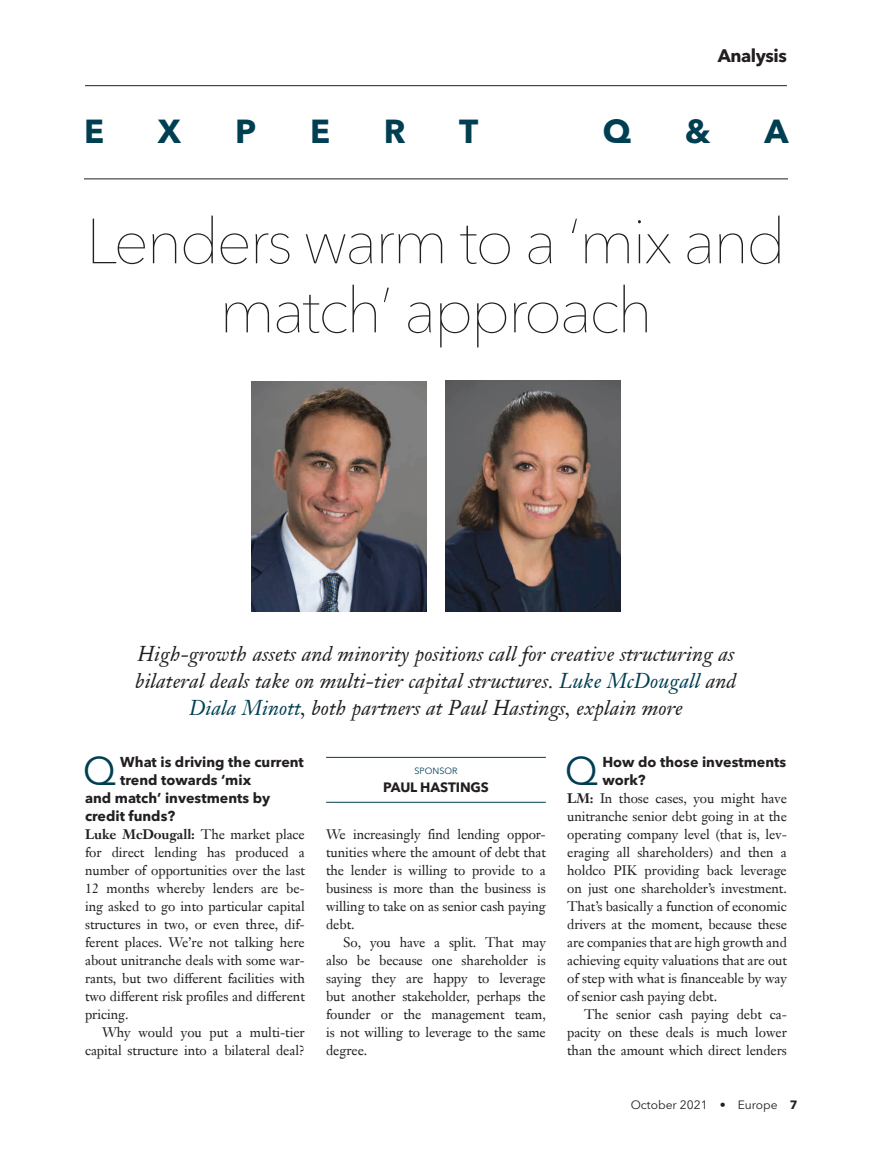
<style>
.page{position:relative;width:872px;height:1149px;background:#fff}
.page>*{position:absolute;margin:0;border:0;box-sizing:border-box;transform-origin:0 0}
.A_Headline_42_46_cen{font:200 63px/69px "Avenir Next LT Pro";letter-spacing:-.04em;color:#231f20;text-align:center}
.E_Analysis_Q_A_Quest{font:39.6px "Avenir Next LT Pro";color:#003f52}
.Keynote_Expert_RT_Pa{font:700 33px "Avenir Next LT Pro";color:#003f52}
.D_Standfirst_italic{font:italic 21px/27px "Janson Text LT Pro";letter-spacing:.005em;color:#231f20;text-align:center}
.t1{font:700 18px "Avenir Next LT Pro";letter-spacing:-.025em;color:#231f20}
.E_Analysis_Q_A_Quest-2{font:700 14.25px/18px "Avenir Next LT Pro";color:#231f20}
.G__Analysis_Body_Ind{font:13.5px/18px "Janson Text LT Pro";letter-spacing:-.005em;color:#231f20;text-align:justify}
.F_Analysis_Body_NO_i{font:13.5px/18px "Janson Text LT Pro";letter-spacing:-.005em;color:#231f20;text-align:justify}
.S1_Sponsor_CompanyNa{font:700 13.5px "Avenir Next LT Pro";letter-spacing:-.005em;color:#231f20}
.Folio_Date__Publicat{font:12px "Avenir Next LT Pro";color:#231f20}
.S_Sponsor_Label{font:9px "Avenir Next LT Pro";color:#003f52}
.s1{color:#003f52}
.s2{font-weight:700}
</style>
<div class="page">
<hr style="left:85px;top:85px;width:702px;height:1px;background:#231f20">
<hr style="left:326px;top:756px;width:220px;height:1px;background:#003f52">
<hr style="left:326px;top:801px;width:220px;height:1px;background:#003f52">
<img style="left:251px;top:381px;width:176px;height:230px">
<img style="left:445px;top:381px;width:175px;height:230px">
<hr style="left:84px;top:178px;width:704px;height:1px;background:#231f20">
<h3 class="t1" style="left:717px;top:45px;width:71px">Analysis</h3>
<p class="Keynote_Expert_RT_Pa" style="left:84px;top:111px;width:22px">E</p>
<p class="Keynote_Expert_RT_Pa" style="left:158px;top:111px;width:25px">X</p>
<p class="Keynote_Expert_RT_Pa" style="left:235px;top:111px;width:23px">P</p>
<p class="Keynote_Expert_RT_Pa" style="left:310px;top:111px;width:22px">E</p>
<p class="Keynote_Expert_RT_Pa" style="left:384px;top:111px;width:23px">R</p>
<p class="Keynote_Expert_RT_Pa" style="left:459px;top:111px;width:21px">T</p>
<p class="Keynote_Expert_RT_Pa" style="left:602px;top:111px;width:30px">Q</p>
<p class="Keynote_Expert_RT_Pa" style="left:685px;top:111px;width:27px">&amp;</p>
<p class="Keynote_Expert_RT_Pa" style="left:764px;top:111px;width:26px">A</p>
<p class="A_Headline_42_46_cen" style="left:86px;top:207px;width:701px">Lenders warm to a ‘mix and match’ approach</p>
<p class="D_Standfirst_italic" style="left:137px;top:640px;width:598px">High-growth assets and minority positions call for creative structuring as</p>
<p class="D_Standfirst_italic" style="left:136px;top:667px;width:602px">bilateral deals take on multi-tier capital structures. <span class="s1">Luke McDougall</span> and<br><span class="s1">Diala Minott</span>, both partners at Paul Hastings, explain more</p>
<p class="E_Analysis_Q_A_Quest" style="left:83px;top:746px;width:35px">Q</p>
<p class="E_Analysis_Q_A_Quest-2" style="left:120px;top:752px;width:185px">What is driving the current</p>
<p class="E_Analysis_Q_A_Quest-2" style="left:120px;top:770px;width:132px">trend towards ‘mix</p>
<p class="E_Analysis_Q_A_Quest-2" style="left:85px;top:788px;width:187px">and match’ investments by</p>
<p class="E_Analysis_Q_A_Quest-2" style="left:85px;top:806px;width:92px">credit funds?</p>
<p class="G__Analysis_Body_Ind" style="left:85px;top:824px;width:221px"><span class="s2">Luke McDougall:</span> The market place for direct lending has produced a number of opportunities over the last 12 months whereby lenders are be&shy;ing asked to go into particular capital structures in two, or even three, dif&shy;ferent places. We’re not talking here about unitranche deals with some war&shy;rants, but two different facilities with two different risk profiles and different pricing.</p>
<p class="G__Analysis_Body_Ind" style="left:85px;top:1022px;width:221px;text-align:right">Why would you put a multi-tier capital structure into a bilateral deal?</p>
<p class="S_Sponsor_Label" style="left:414px;top:765px;width:44px">SPONSOR</p>
<p class="S1_Sponsor_CompanyNa" style="left:383px;top:778px;width:107px">PAUL HASTINGS</p>
<p class="G__Analysis_Body_Ind" style="left:326px;top:824px;width:221px">We increasingly find lending oppor&shy;tunities where the amount of debt that the lender is willing to provide to a business is more than the business is willing to take on as senior cash paying debt.</p>
<p class="G__Analysis_Body_Ind" style="left:326px;top:932px;width:221px;text-indent:17px">So, you have a split. That may also be because one shareholder is saying they are happy to leverage but another stakeholder, perhaps the founder or the management team, is not willing to leverage to the same degree.</p>
<p class="E_Analysis_Q_A_Quest" style="left:565px;top:746px;width:35px">Q</p>
<p class="E_Analysis_Q_A_Quest-2" style="left:602px;top:752px;width:185px">How do those investments work?</p>
<p class="F_Analysis_Body_NO_i" style="left:567px;top:788px;width:221px"><span class="s2">LM:</span> In those cases, you might have unitranche senior debt going in at the operating company level (that is, lev&shy;eraging all shareholders) and then a holdco PIK providing back leverage on just one shareholder’s investment.<br>That’s basically a function of economic drivers at the moment, because these are companies that are high growth and achieving equity valuations that are out of step with what is financeable by way of senior cash paying debt.</p>
<p class="G__Analysis_Body_Ind" style="left:567px;top:1004px;width:221px;text-indent:17px">The senior cash paying debt ca&shy;pacity on these deals is much lower than the amount which direct lenders</p>
<p class="Folio_Date__Publicat" style="left:630px;top:1097px;width:168px">October 2021 • Europe <span class="s2">7</span></p>
</div>
